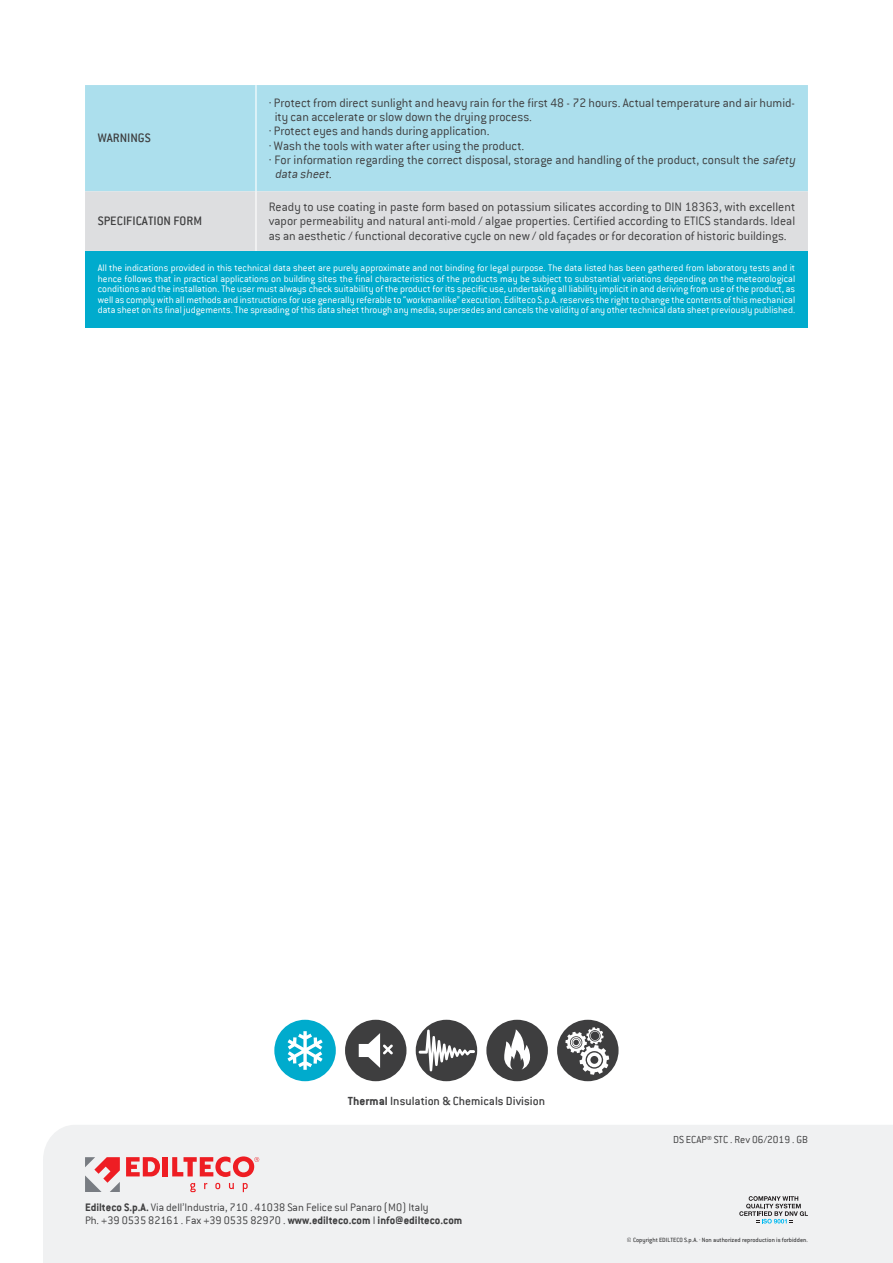
<style>
.page{position:relative;width:893px;height:1263px;background:#fff}
.page>*{position:absolute;margin:0;border:0;box-sizing:border-box;transform-origin:0 0}
.t1{font:300 13.5px/14.2px "Conduit ITC";color:#3e3e3f;text-align:justify}
.t2{font:500 13.5px "Conduit ITC";color:#3e3e3f}
.t3{font:italic 300 13.5px "Conduit ITC";color:#3e3e3f}
.t4{font:500 13.05px "Conduit ITC";color:#3e3e3f}
.t5{font:300 12px/12.8px "Conduit ITC";color:#3e3e3f}
.t6{font:300 11.25px "Conduit ITC";color:#3e3e3f}
.t7{font:300 10.5px/10.5px "Conduit ITC";color:#fff;text-align:justify}
.t8{font:500 6.75px "Conduit ITC";color:#3e3e3f}
.s1{font-style:italic}
.s2{font-weight:700}
</style>
<div class="page">
<div style="left:274px;top:1020px;width:62px;height:61px;background:#00abcd;border-radius:50%"></div>
<svg style="left:287px;top:1031px;width:36px;height:39px"></svg>
<div style="left:486px;top:1020px;width:62px;height:61px;background:#3e3e3f;border-radius:50%"></div>
<svg style="left:504px;top:1029px;width:26px;height:40px"></svg>
<div style="left:345px;top:1020px;width:61px;height:61px;background:#3e3e3f;border-radius:50%"></div>
<svg style="left:359px;top:1033px;width:34px;height:35px"></svg>
<div style="left:557px;top:1020px;width:62px;height:61px;background:#3e3e3f;border-radius:50%"></div>
<svg style="left:565px;top:1027px;width:44px;height:48px"></svg>
<div style="left:416px;top:1020px;width:61px;height:61px;background:#3e3e3f;border-radius:50%"></div>
<svg style="left:419px;top:1029px;width:56px;height:42px"></svg>
<div style="left:43px;top:1125px;width:850px;height:138px;background:#f0f1f2"></div>
<svg style="left:85px;top:1157px;width:35px;height:35px"></svg>
<svg style="left:126px;top:1157px;width:34px;height:19px"></svg>
<div style="left:163px;top:1157px;width:5px;height:19px;background:#ee1d23"></div>
<svg style="left:190px;top:1183px;width:58px;height:9px"></svg>
<svg style="left:172px;top:1156px;width:87px;height:21px"></svg>
<svg style="left:739px;top:1196px;width:69px;height:27px"></svg>
<div style="left:85px;top:85px;width:723px;height:106px;background:#acdfed"></div>
<div style="left:85px;top:191px;width:723px;height:60px;background:#dddee0"></div>
<div style="left:85px;top:251px;width:723px;height:76px;background:#00abcd"></div>
<hr style="left:255px;top:85px;width:2px;height:106px;background:#fff">
<hr style="left:255px;top:191px;width:2px;height:60px;background:#fff">
<p class="t2" style="left:98px;top:131px;width:55px">WARNINGS</p>
<p class="t1" style="left:269px;top:95px;width:528px">· Protect from direct sunlight and heavy rain for the first 48 - 72 hours. Actual temperature and air humid-</p>
<p class="t1" style="left:275px;top:110px;width:259px">ity can accelerate or slow down the drying process.</p>
<p class="t1" style="left:269px;top:124px;width:222px">· Protect eyes and hands during application.</p>
<p class="t1" style="left:269px;top:138px;width:257px">· Wash the tools with water after using the product.</p>
<p class="t1" style="left:269px;top:153px;width:530px">· For information regarding the correct disposal, storage and handling of the product, consult the <span class="s1">safety</span></p>
<p class="t3" style="left:275px;top:167px;width:61px">data sheet.</p>
<p class="t1" style="left:269px;top:200px;width:528px">Ready to use coating in paste form based on potassium silicates according to DIN 18363, with excellent vapor permeability and natural anti-mold / algae properties. Certified according to ETICS standards. Ideal as an aesthetic / functional decorative cycle on new / old façades or for decoration of historic buildings.</p>
<p class="t7" style="left:98px;top:263px;width:699px">All the indications provided in this technical data sheet are purely approximate and not binding for legal purpose. The data listed has been gathered from laboratory tests and it hence follows that in practical applications on building sites the final characteristics of the products may be subject to substantial variations depending on the meteorological conditions and the installation. The user must always check suitability of the product for its specific use, undertaking all liability implicit in and deriving from use of the product, as well as comply with all methods and instructions for use generally referable to “workmanlike” execution. Edilteco S.p.A. reserves the right to change the contents of this mechanical data sheet on its final judgements. The spreading of this data sheet through any media, supersedes and cancels the validity of any other technical data sheet previously published.</p>
<p class="t2" style="left:98px;top:214px;width:106px">SPECIFICATION FORM</p>
<p class="t4" style="left:348px;top:1093px;width:199px"><span class="s2">Thermal</span> Insulation &amp; Chemicals Division</p>
<p class="t5" style="left:85px;top:1201px;width:379px"><span class="s2">Edilteco S.p.A.</span> Via dell’Industria, 710 . 41038 San Felice sul Panaro (MO) Italy<br>Ph. +39 0535 82161 . Fax +39 0535 82970 . <span class="s2">www.edilteco.com</span> I <span class="s2">info@edilteco.com</span></p>
<p class="t6" style="left:673px;top:1133px;width:136px">DS ECAP® STC . Rev 06/2019 . GB</p>
<p class="t8" style="left:627px;top:1236px;width:182px">© Copyright EDILTECO S.p.A. · Non authorized reproduction is forbidden.</p>
</div>
